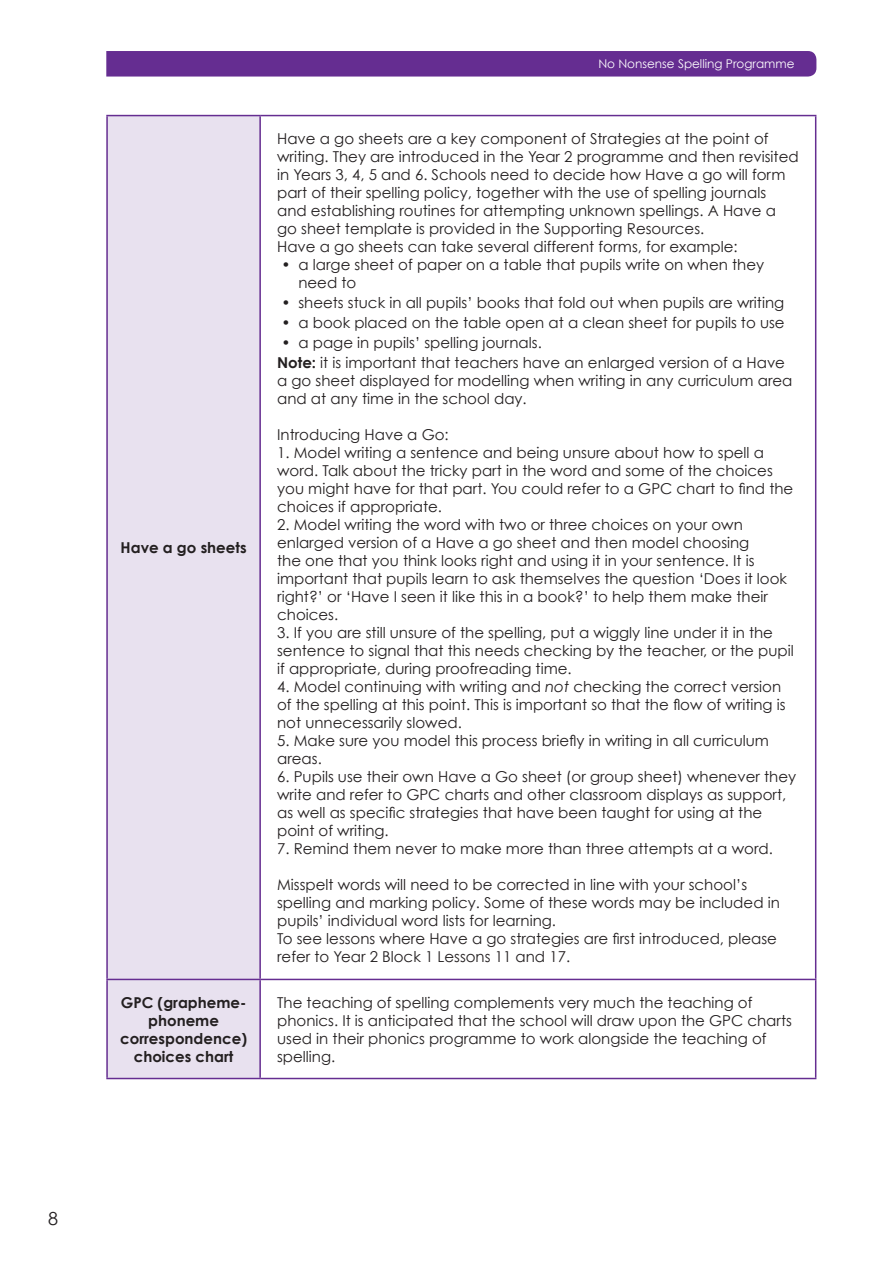
<style>
.page{position:relative;width:893px;height:1263px;background:#fff}
.page>*{position:absolute;margin:0;border:0;box-sizing:border-box;transform-origin:0 0}
.t1{font:18px "Century Gothic";color:#231f20}
.Table_body{font:15px/18px "Century Gothic";color:#231f20}
.Table_purple_col{font:700 15px/18px "Century Gothic";color:#231f20;text-align:center}
.t2{font:12px "Century Gothic";color:#fff}
.s1{font-weight:700}
.s2{font-style:italic}
</style>
<div class="page">
<div style="left:106px;top:51px;width:710px;height:26px;background:#652d91"></div>
<div style="left:108px;top:116px;width:151px;height:962px;background:#e8e1ef"></div>
<hr style="left:106px;top:115px;width:154px;height:1px;background:#652d91">
<hr style="left:815px;top:116px;width:1px;height:863px;background:#652d91">
<hr style="left:106px;top:979px;width:154px;height:1px;background:#652d91">
<hr style="left:815px;top:980px;width:1px;height:98px;background:#652d91">
<hr style="left:106px;top:116px;width:2px;height:863px;background:#652d91">
<hr style="left:260px;top:115px;width:556px;height:1px;background:#652d91">
<hr style="left:259px;top:116px;width:2px;height:863px;background:#652d91">
<hr style="left:106px;top:980px;width:2px;height:98px;background:#652d91">
<hr style="left:260px;top:979px;width:556px;height:1px;background:#652d91">
<hr style="left:259px;top:980px;width:2px;height:98px;background:#652d91">
<hr style="left:106px;top:1078px;width:154px;height:1px;background:#652d91">
<hr style="left:260px;top:1078px;width:556px;height:1px;background:#652d91">
<p class="t1" style="left:48px;top:1208px;width:11px">8</p>
<p class="Table_purple_col" style="left:121px;top:538px;width:127px">Have a go sheets</p>
<p class="t2" style="left:598px;top:57px;width:198px">No Nonsense Spelling Programme</p>
<p class="Table_body" style="left:277px;top:129px;width:523px">Have a go sheets are a key component of Strategies at the point of writing. They are introduced in the Year 2 programme and then revisited in Years 3, 4, 5 and 6. Schools need to decide how Have a go will form part of their spelling policy, together with the use of spelling journals and establishing routines for attempting unknown spellings. A Have a go sheet template is provided in the Supporting Resources.</p>
<p class="Table_body" style="left:277px;top:237px;width:462px">Have a go sheets can take several different forms, for example:</p>
<p class="Table_body" style="left:298px;top:255px;width:467px;text-indent:-17px">• a large sheet of paper on a table that pupils write on when they need to</p>
<p class="Table_body" style="left:281px;top:293px;width:504px">• sheets stuck in all pupils’ books that fold out when pupils are writing</p>
<p class="Table_body" style="left:281px;top:313px;width:505px">• a book placed on the table open at a clean sheet for pupils to use</p>
<p class="Table_body" style="left:281px;top:334px;width:262px">• a page in pupils’ spelling journals.</p>
<p class="Table_body" style="left:277px;top:354px;width:517px"><span class="s1">Note:</span> it is important that teachers have an enlarged version of a Have a go sheet displayed for modelling when writing in any curriculum area and at any time in the school day.</p>
<p class="Table_body" style="left:277px;top:426px;width:173px">Introducing Have a Go:</p>
<p class="Table_body" style="left:277px;top:444px;width:518px">1. Model writing a sentence and being unsure about how to spell a word. Talk about the tricky part in the word and some of the choices you might have for that part. You could refer to a GPC chart to find the choices if appropriate.</p>
<p class="Table_body" style="left:277px;top:516px;width:511px">2. Model writing the word with two or three choices on your own enlarged version of a Have a go sheet and then model choosing<br>the one that you think looks right and using it in your sentence. It is important that pupils learn to ask themselves the question ‘Does it look right?’ or ‘Have I seen it like this in a book?’ to help them make their choices.</p>
<p class="Table_body" style="left:277px;top:624px;width:518px">3. If you are still unsure of the spelling, put a wiggly line under it in the sentence to signal that this needs checking by the teacher, or the pupil if appropriate, during proofreading time.</p>
<p class="Table_body" style="left:277px;top:678px;width:510px">4. Model continuing with writing and <span class="s2">not</span> checking the correct version of the spelling at this point. This is important so that the flow of writing is not unnecessarily slowed.</p>
<p class="Table_body" style="left:277px;top:732px;width:493px">5. Make sure you model this process briefly in writing in all curriculum areas.</p>
<p class="Table_body" style="left:277px;top:768px;width:520px">6. Pupils use their own Have a Go sheet (or group sheet) whenever they write and refer to GPC charts and other classroom displays as support, as well as specific strategies that have been taught for using at the point of writing.</p>
<p class="Table_body" style="left:277px;top:840px;width:497px">7. Remind them never to make more than three attempts at a word.</p>
<p class="Table_body" style="left:277px;top:876px;width:504px">Misspelt words will need to be corrected in line with your school’s spelling and marking policy. Some of these words may be included in pupils’ individual word lists for learning.</p>
<p class="Table_body" style="left:277px;top:930px;width:501px">To see lessons where Have a go strategies are first introduced, please refer to Year 2 Block 1 Lessons 11 and 17.</p>
<p class="Table_purple_col" style="left:120px;top:993px;width:128px">GPC (grapheme&shy;phoneme correspondence) choices chart</p>
<p class="Table_body" style="left:277px;top:993px;width:516px">The teaching of spelling complements very much the teaching of phonics. It is anticipated that the school will draw upon the GPC charts used in their phonics programme to work alongside the teaching of spelling.</p>
</div>
